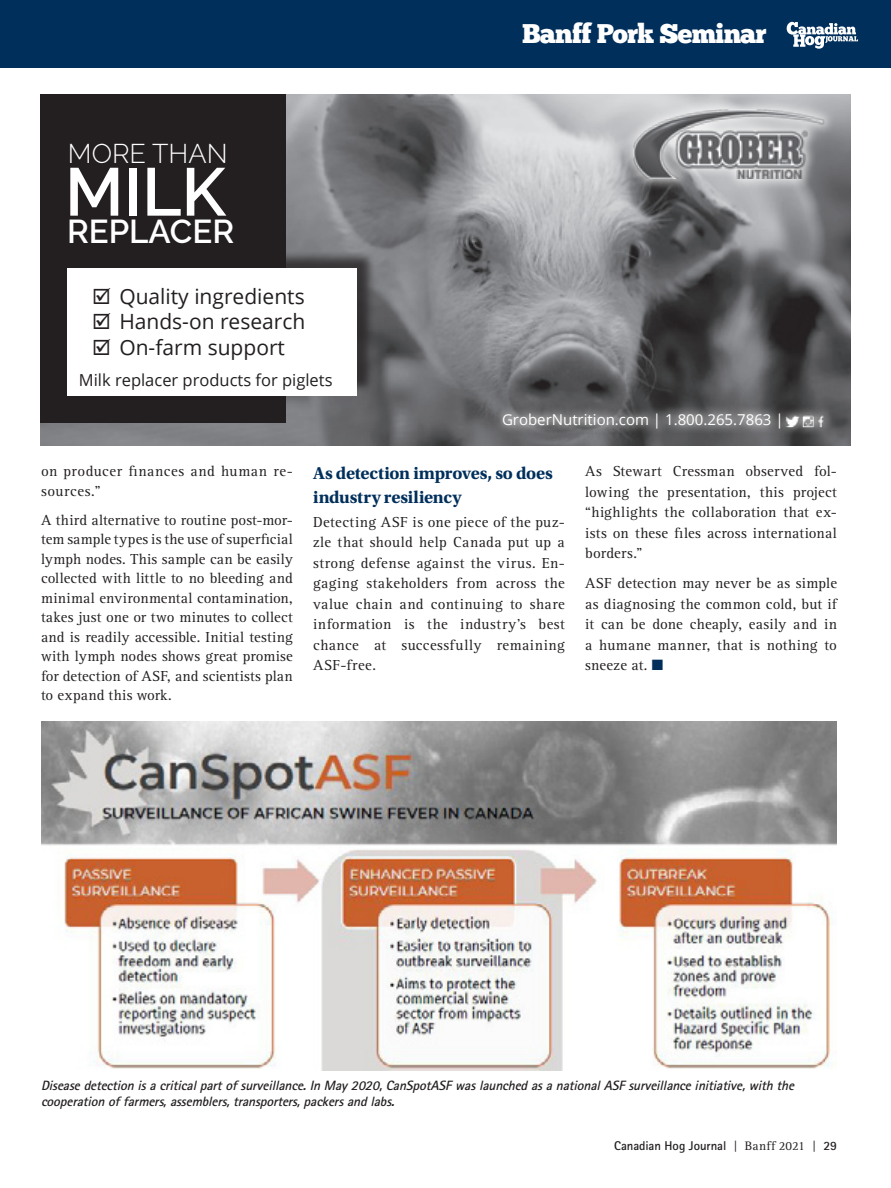
<style>
.page{position:relative;width:891px;height:1188px;background:#fff}
.page>*{position:absolute;margin:0;border:0;box-sizing:border-box;transform-origin:0 0}
.t1{font:600 67.5px "Raleway";color:#fff}
.t2{font:600 33px "Raleway";color:#fff}
.Banff_Pork_Seminar_P{font:27px "Chunk Five";letter-spacing:-.03em;color:#fff}
.t3{font:300 27px "Raleway";color:#fff}
.t4{font:21px/25.2px "Open Sans";color:#231f20;text-align:justify}
.Header_SM_BLUE{font:700 18px/24.3px "Utopia Std";letter-spacing:-.01em;color:#002f5b}
.t5{font:16.5px "Open Sans";color:#231f20}
.Text_15{font:15px/20.5px "Rotis Serif";letter-spacing:.02em;color:#231f20;text-align:justify}
.t6{font:15px "Open Sans";color:#fff}
.t7{font:italic 700 13.5px/15.8px "Rotis Sans Serif Std";color:#231f20}
.t8{font:700 12.75px "Rotis Sans Serif Std";letter-spacing:-.005em;color:#231f20}
.s1{color:#002f5b}
.s2{font-family:"Rotis Serif";font-weight:400}
</style>
<div class="page">
<img style="left:41px;top:721px;width:796px;height:349px">
<div style="left:0;top:0;width:891px;height:68px;background:#002f5b"></div>
<svg style="left:787px;top:22px;width:71px;height:27px"></svg>
<img style="left:40px;top:94px;width:810px;height:352px">
<div style="left:40px;top:94px;width:246px;height:329px;background:#231f20"></div>
<div style="left:71px;top:250px;width:306px;height:145px;background:#231f20;opacity:.75"></div>
<div style="left:68px;top:268px;width:289px;height:128px;background:#fff"></div>
<div style="left:494px;top:405px;width:339px;height:33px;background:#fff;opacity:.75"></div>
<img style="left:784px;top:414px;width:44px;height:16px">
<div style="left:621px;top:97px;width:214px;height:94px;background:#fff;opacity:.75"></div>
<img style="left:633px;top:110px;width:195px;height:68px">
<p class="t3" style="left:68px;top:138px;width:161px">MORE THAN</p>
<p class="t1" style="left:65px;top:153px;width:163px">MILK</p>
<p class="t2" style="left:67px;top:212px;width:169px">REPLACER</p>
<p class="t4" style="left:119px;top:283px;width:188px">Quality ingredients Hands-on research On-farm support</p>
<p class="t5" style="left:79px;top:369px;width:255px">Milk replacer products for piglets</p>
<p class="Banff_Pork_Seminar_P" style="left:522px;top:21px;width:246px">Banff Pork Seminar</p>
<p class="t6" style="left:502px;top:410px;width:283px">GroberNutrition.com | 1.800.265.7863 |</p>
<p class="Text_15" style="left:41px;top:462px;width:253px;line-height:19.5px">on producer finances and human re&shy;sources.”</p>
<p class="Text_15" style="left:41px;top:511px;width:253px;line-height:19.5px">A third alternative to routine post-mor&shy;tem sample types is the use of superficial lymph nodes. This sample can be easily collected with little to no bleeding and minimal environmental contamination, takes just one or two minutes to collect and is readily accessible. Initial testing with lymph nodes shows great promise for detection of ASF, and scientists plan to expand this work.</p>
<p class="Header_SM_BLUE" style="left:313px;top:461px;width:241px">As detection improves, so does industry resiliency</p>
<p class="Text_15" style="left:313px;top:512px;width:253px">Detecting ASF is one piece of the puz&shy;zle that should help Canada put up a strong defense against the virus. En&shy;gaging stakeholders from across the value chain and continuing to share information is the industry’s best chance at successfully remaining ASF-free.</p>
<p class="Text_15" style="left:585px;top:461px;width:253px">As Stewart Cressman observed fol&shy;lowing the presentation, this project “highlights the collaboration that ex&shy;ists on these files across international borders.”</p>
<p class="Text_15" style="left:585px;top:574px;width:253px">ASF detection may never be as simple as diagnosing the common cold, but if it can be done cheaply, easily and in a humane manner, that is nothing to sneeze at. <span class="s1">■</span></p>
<p class="t7" style="left:41px;top:1077px;width:758px">Diseasedetection isacriticalpartofsurveillance.In May2020,CanSpotASFwaslaunchedasanationalASFsurveillanceinitiative,with the cooperation offarmers,assemblers,transporters,packersandlabs.</p>
<p class="t8" style="left:614px;top:1137px;width:224px">Canadian Hog Journal <span class="s2">| Banff 2021 |</span> 29</p>
</div>
